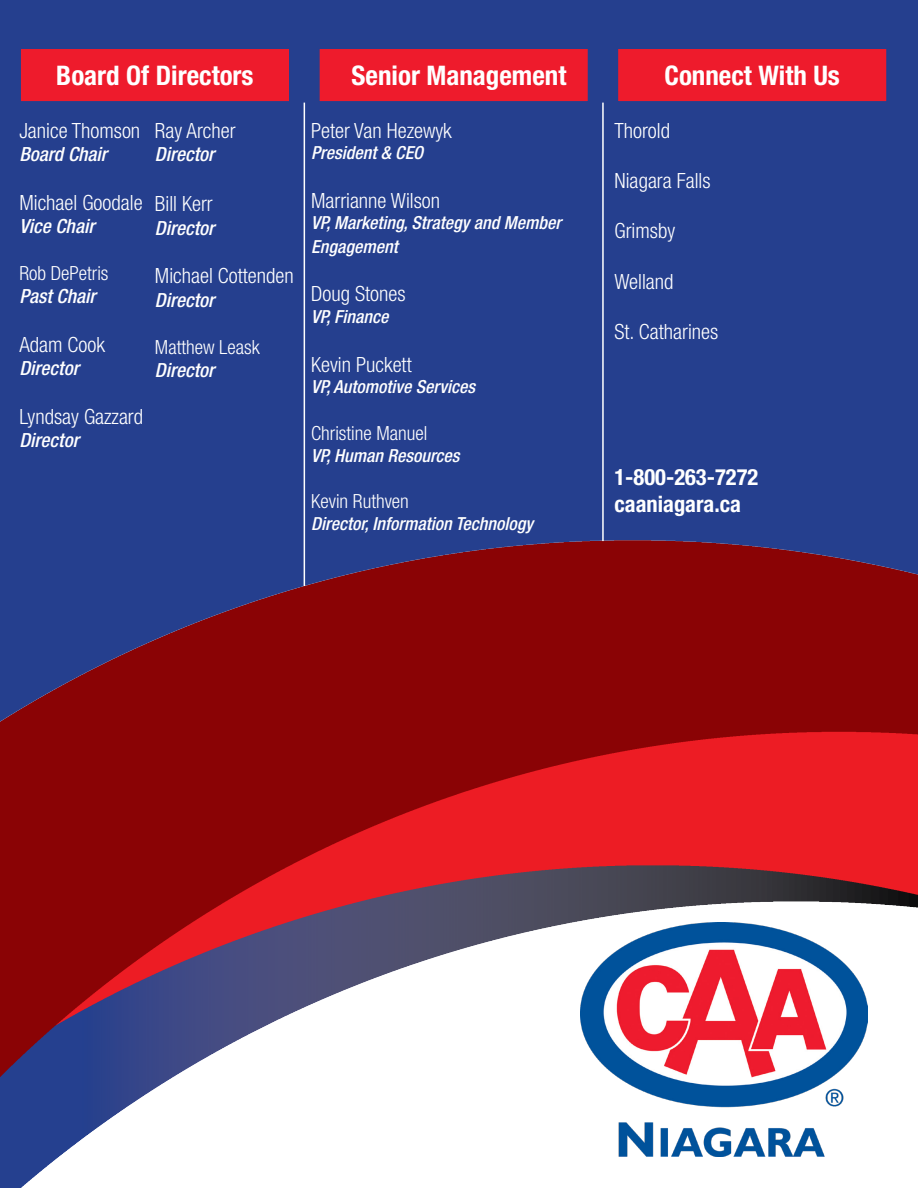
<style>
.page{position:relative;width:918px;height:1188px;background:#fff}
.page>*{position:absolute;margin:0;border:0;box-sizing:border-box;transform-origin:0 0}
.t1{font:700 condensed 27px "Helvetica Neue";color:#fff}
.t2{font:700 condensed 22.5px "Helvetica Neue";color:#fff}
.t3{font:300 condensed 21px "Helvetica Neue";color:#fff}
.t4{font:italic 500 condensed 19.5px "Helvetica Neue";color:#fff}
.t5{font:300 condensed 19.5px "Helvetica Neue";color:#fff}
.t6{font:italic 500 condensed 18px/23.4px "Helvetica Neue";color:#fff}
</style>
<div class="page">
<div style="left:1px;top:1px;width:916px;height:776px;background:#253f8e"></div>
<img style="left:1px;top:515px;width:917px;height:673px">
<img style="left:580px;top:923px;width:288px;height:234px">
<img style="left:0;top:0;width:1px;height:1188px">
<hr style="left:304px;top:103px;width:1px;height:483px;background:#fff">
<hr style="left:602px;top:103px;width:2px;height:438px;background:#fff">
<div style="left:19px;top:48px;width:272px;height:55px;background:#ee1b2c;border:2px solid #253f8e"></div>
<div style="left:318px;top:48px;width:271px;height:55px;background:#ee1b2c;border:2px solid #253f8e"></div>
<div style="left:617px;top:48px;width:271px;height:55px;background:#ee1b2c;border:2px solid #253f8e"></div>
<p class="t1" style="left:56px;top:59px;width:199px">Board Of Directors</p>
<p class="t3" style="left:19px;top:118px;width:122px">Janice Thomson</p>
<p class="t4" style="left:19px;top:142px;width:89px">Board Chair</p>
<p class="t3" style="left:19px;top:190px;width:125px">Michael Goodale</p>
<p class="t4" style="left:19px;top:214px;width:77px">Vice Chair</p>
<p class="t5" style="left:19px;top:262px;width:91px">Rob DePetris</p>
<p class="t4" style="left:19px;top:285px;width:78px">Past Chair</p>
<p class="t3" style="left:19px;top:332px;width:87px">Adam Cook</p>
<p class="t4" style="left:19px;top:357px;width:61px">Director</p>
<p class="t3" style="left:19px;top:404px;width:125px">Lyndsay Gazzard</p>
<p class="t4" style="left:19px;top:429px;width:61px">Director</p>
<p class="t3" style="left:155px;top:118px;width:82px">Ray Archer</p>
<p class="t4" style="left:155px;top:142px;width:61px">Director</p>
<p class="t3" style="left:155px;top:192px;width:59px">Bill Kerr</p>
<p class="t4" style="left:155px;top:216px;width:61px">Director</p>
<p class="t3" style="left:155px;top:264px;width:140px">Michael Cottenden</p>
<p class="t4" style="left:155px;top:288px;width:61px">Director</p>
<p class="t5" style="left:155px;top:336px;width:106px">Matthew Leask</p>
<p class="t4" style="left:155px;top:358px;width:61px">Director</p>
<p class="t1" style="left:352px;top:59px;width:216px">Senior Management</p>
<p class="t1" style="left:665px;top:59px;width:177px">Connect With Us</p>
<p class="t3" style="left:311px;top:118px;width:142px">Peter Van Hezewyk</p>
<p class="t6" style="left:311px;top:141px;width:114px">President &amp; CEO</p>
<p class="t3" style="left:311px;top:188px;width:131px">Marrianne Wilson</p>
<p class="t6" style="left:311px;top:211px;width:251px">VP, Marketing, Strategy and Member<br>Engagement</p>
<p class="t3" style="left:311px;top:282px;width:96px">Doug Stones</p>
<p class="t6" style="left:311px;top:305px;width:79px">VP, Finance</p>
<p class="t3" style="left:311px;top:352px;width:102px">Kevin Puckett</p>
<p class="t6" style="left:311px;top:375px;width:165px">VP, Automotive Services</p>
<p class="t5" style="left:311px;top:422px;width:118px">Christine Manuel</p>
<p class="t6" style="left:311px;top:443px;width:150px">VP, Human Resources</p>
<p class="t5" style="left:311px;top:490px;width:99px">Kevin Ruthven</p>
<p class="t6" style="left:311px;top:512px;width:223px">Director, Information Technology</p>
<p class="t3" style="left:615px;top:118px;width:57px">Thorold</p>
<p class="t3" style="left:615px;top:169px;width:98px">Niagara Falls</p>
<p class="t3" style="left:615px;top:219px;width:62px">Grimsby</p>
<p class="t3" style="left:615px;top:269px;width:61px">Welland</p>
<p class="t3" style="left:615px;top:320px;width:105px">St. Catharines</p>
<p class="t2" style="left:615px;top:463px;width:145px">1-800-263-7272</p>
<p class="t2" style="left:615px;top:490px;width:128px">caaniagara.ca</p>
</div>
